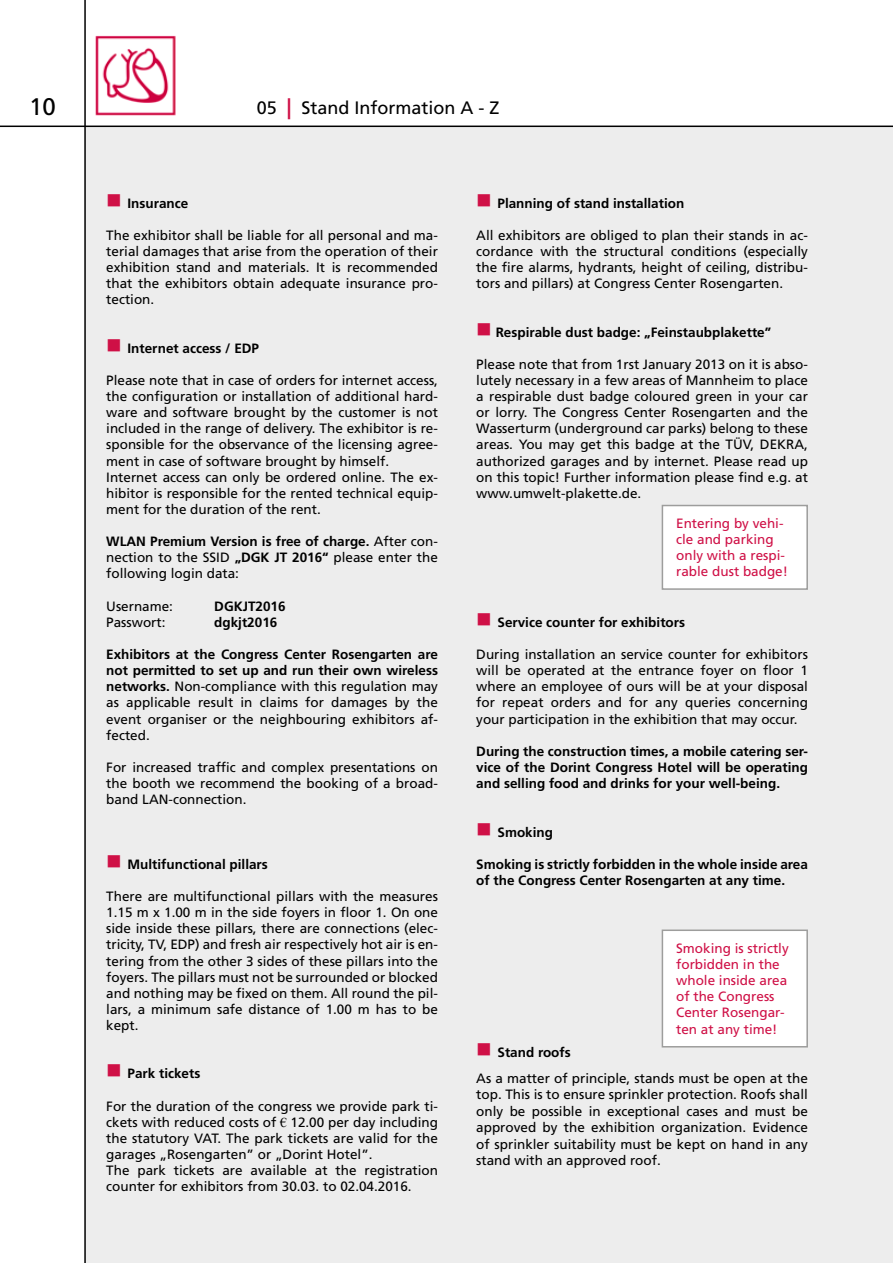
<style>
.page{position:relative;width:893px;height:1263px;background:#fff}
.page>*{position:absolute;margin:0;border:0;box-sizing:border-box;transform-origin:0 0}
.t1{font:24px "Frutiger LT Std";color:#000}
.t2{font:18px "Frutiger LT Std";color:#000}
.t3{font:13.5px/16px "Frutiger LT Std";color:#000;text-align:justify}
.t4{font:700 13.5px/16px "Frutiger LT Std";color:#000;text-align:justify}
.t5{font:13.5px/16.2px "Frutiger LT Std";color:#cf1046}
.s1{font-weight:700;font-size:21px;color:#cf1046}
.s2{color:#cf1046}
.s3{font-weight:700}
.s4{font-family:"Times New Roman"}
</style>
<div class="page">
<img style="left:96px;top:36px;width:80px;height:80px">
<div style="left:85px;top:128px;width:808px;height:1135px;background:#ededed"></div>
<hr style="left:0;top:126px;width:893px;height:1px;background:#000">
<hr style="left:84px;top:0;width:2px;height:1263px;background:#000">
<div style="left:662px;top:505px;width:146px;height:85px;background:#fff;border:2px solid #9d9d9c"></div>
<div style="left:662px;top:929px;width:146px;height:118px;background:#fff;border:2px solid #9d9d9c"></div>
<h1 class="t1" style="left:29px;top:92px;width:28px">10</h1>
<h2 class="t2" style="left:257px;top:97px;width:244px">05 <span class="s1">|</span> Stand Information A - Z</h2>
<p class="t4" style="left:106px;top:195px;width:84px"><span class="s2">■</span> Insurance</p>
<p class="t3" style="left:106px;top:227px;width:333px">The exhibitor shall be liable for all personal and ma&shy;terial damages that arise from the operation of their exhibition stand and materials. It is recommended that the exhibitors obtain adequate insurance pro&shy;tection.</p>
<p class="t4" style="left:106px;top:340px;width:154px"><span class="s2">■</span> Internet access / EDP</p>
<p class="t3" style="left:106px;top:372px;width:333px;text-align:left">Please note that in case of orders for internet access, the configuration or installation of additional hard&shy;ware and software brought by the customer is not included in the range of delivery. The exhibitor is re&shy;sponsible for the observance of the licensing agree&shy;ment in case of software brought by himself.<br>Internet access can only be ordered online. The ex&shy;hibitor is responsible for the rented technical equip&shy;ment for the duration of the rent.</p>
<p class="t3" style="left:106px;top:533px;width:333px"><span class="s3">WLAN Premium Version is free of charge.</span> After con&shy;nection to the SSID <span class="s3">„DGK JT 2016“</span> please enter the following login data:</p>
<p class="t3" style="left:106px;top:598px;width:68px">Username:</p>
<p class="t4" style="left:214px;top:598px;width:73px">DGKJT2016</p>
<p class="t3" style="left:106px;top:614px;width:61px">Passwort:</p>
<p class="t4" style="left:214px;top:614px;width:65px">dgkjt2016</p>
<p class="t3" style="left:106px;top:646px;width:333px"><span class="s3">Exhibitors at the Congress Center Rosengarten are not permitted to set up and run their own wireless networks.</span> Non-compliance with this regulation may as applicable result in claims for damages by the event organiser or the neighbouring exhibitors af&shy;fected.</p>
<p class="t3" style="left:106px;top:759px;width:333px">For increased traffic and complex presentations on the booth we recommend the booking of a broad&shy;band LAN-connection.</p>
<p class="t4" style="left:106px;top:856px;width:163px"><span class="s2">■</span> Multifunctional pillars</p>
<p class="t3" style="left:106px;top:888px;width:333px">There are multifunctional pillars with the measures 1.15 m x 1.00 m in the side foyers in floor 1. On one side inside these pillars, there are connections (elec&shy;tricity, TV, EDP) and fresh air respectively hot air is en&shy;tering from the other 3 sides of these pillars into the foyers. The pillars must not be surrounded or blocked and nothing may be fixed on them. All round the pil&shy;lars, a minimum safe distance of 1.00 m has to be kept.</p>
<p class="t4" style="left:106px;top:1066px;width:96px"><span class="s2">■</span> Park tickets</p>
<p class="t3" style="left:106px;top:1098px;width:333px;text-align:left">For the duration of the congress we provide park ti&shy;ckets with reduced costs of <span class="s4">€</span> 12.00 per day including the statutory VAT. The park tickets are valid for the garages „Rosengarten” or „Dorint Hotel”.<br>The park tickets are available at the registration counter for exhibitors from 30.03. to 02.04.2016.</p>
<p class="t4" style="left:476px;top:195px;width:210px"><span class="s2">■</span> Planning of stand installation</p>
<p class="t3" style="left:476px;top:227px;width:333px">All exhibitors are obliged to plan their stands in ac&shy;cordance with the structural conditions (especially the fire alarms, hydrants, height of ceiling, distribu&shy;tors and pillars) at Congress Center Rosengarten.</p>
<p class="t4" style="left:476px;top:324px;width:296px"><span class="s2">■</span> Respirable dust badge: „Feinstaubplakette”</p>
<p class="t3" style="left:476px;top:356px;width:333px">Please note that from 1rst January 2013 on it is abso&shy;lutely necessary in a few areas of Mannheim to place a respirable dust badge coloured green in your car or lorry. The Congress Center Rosengarten and the Wasserturm (underground car parks) belong to these areas. You may get this badge at the TÜV, DEKRA, authorized garages and by internet. Please read up on this topic! Further information please find e.g. at www.umwelt-plakette.de.</p>
<p class="t5" style="left:676px;top:515px;width:113px">Entering by vehi&shy;cle and parking only with a respi&shy;rable dust badge!</p>
<p class="t4" style="left:476px;top:614px;width:210px"><span class="s2">■</span> Service counter for exhibitors</p>
<p class="t3" style="left:476px;top:646px;width:333px">During installation an service counter for exhibitors will be operated at the entrance foyer on floor 1 where an employee of ours will be at your disposal for repeat orders and for any queries concerning your participation in the exhibition that may occur.</p>
<p class="t4" style="left:476px;top:743px;width:333px">During the construction times, a mobile catering ser&shy;vice of the Dorint Congress Hotel will be operating and selling food and drinks for your well-being.</p>
<p class="t4" style="left:476px;top:824px;width:78px"><span class="s2">■</span> Smoking</p>
<p class="t4" style="left:476px;top:856px;width:333px">Smoking is strictly forbidden in the whole inside area of the Congress Center Rosengarten at any time.</p>
<p class="t5" style="left:676px;top:940px;width:114px">Smoking is strictly forbidden in the whole inside area of the Congress<br>Center Rosengar&shy;ten at any time!</p>
<p class="t3" style="left:476px;top:1040px;width:333px;line-height:25.5px"><span class="s2">■</span> <span class="s3">Stand roofs<br></span>As a matter of principle, stands must be open at the</p>
<p class="t3" style="left:476px;top:1086px;width:333px;line-height:16.5px">top. This is to ensure sprinkler protection. Roofs shall only be possible in exceptional cases and must be approved by the exhibition organization. Evidence of sprinkler suitability must be kept on hand in any stand with an approved roof.</p>
</div>
